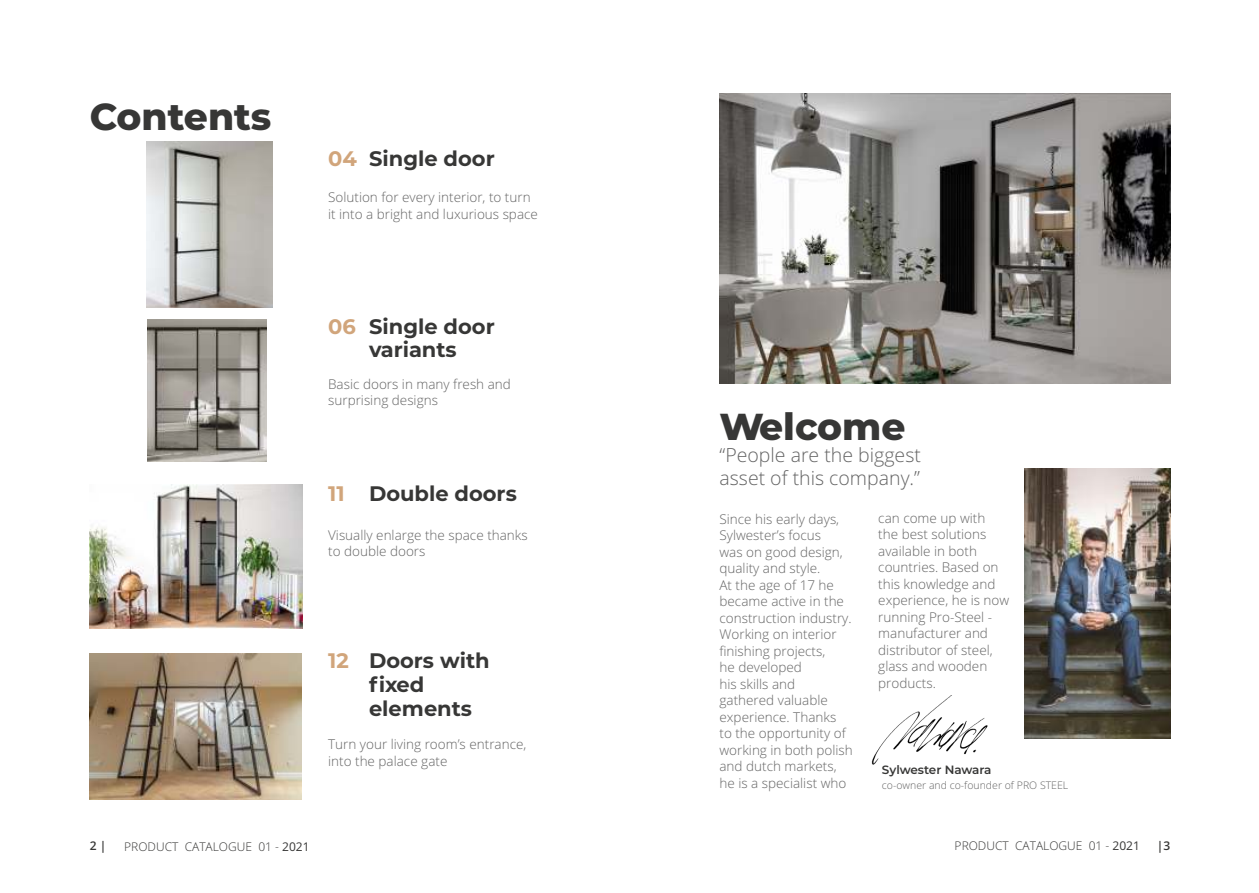
<style>
.page{position:relative;width:1259px;height:893px;background:#fff}
.page>*{position:absolute;margin:0;border:0;box-sizing:border-box;transform-origin:0 0}
.t1{font:800 37.5px "Montserrat";color:#373736}
.t2{font:700 21px/24px "Montserrat";color:#373736}
.t3{font:700 21px "Montserrat";color:#d1a57b}
.t4{font:300 19.5px/22.5px "Open Sans";color:#646464}
.t5{font:300 13.5px/16.5px "Open Sans";color:#646464}
.t6{font:300 12px "Open Sans";color:#373736}
.t7{font:600 12px "Montserrat";color:#373736}
.t8{font:600 12px "Open Sans";color:#373736}
.t9{font:300 10.5px "Open Sans";color:#646464}
.s1{font-weight:400}
</style>
<div class="page">
<img style="left:719px;top:94px;width:451px;height:289px">
<img style="left:146px;top:142px;width:126px;height:166px">
<img style="left:1024px;top:469px;width:146px;height:270px">
<img style="left:147px;top:319px;width:120px;height:143px">
<img style="left:90px;top:485px;width:213px;height:143px">
<img style="left:90px;top:653px;width:211px;height:146px">
<img style="left:871px;top:696px;width:117px;height:69px">
<h1 class="t1" style="left:90px;top:94px;width:183px">Contents</h1>
<h2 class="t2" style="left:369px;top:147px;width:127px">Single door</h2>
<p class="t5" style="left:328px;top:190px;width:211px">Solution for every interior, to turn it into a bright and luxurious space</p>
<h2 class="t3" style="left:328px;top:146px;width:30px">04</h2>
<h2 class="t2" style="left:369px;top:315px;width:127px;line-height:22.5px">Single door variants</h2>
<p class="t5" style="left:328px;top:377px;width:184px">Basic doors in many fresh and surprising designs</p>
<h2 class="t3" style="left:328px;top:314px;width:29px">06</h2>
<h2 class="t2" style="left:369px;top:482px;width:149px">Double doors</h2>
<p class="t5" style="left:328px;top:528px;width:201px">Visually enlarge the space thanks to double doors</p>
<h2 class="t3" style="left:328px;top:481px;width:18px">11</h2>
<h2 class="t2" style="left:369px;top:649px;width:122px">Doors with fixed elements</h2>
<p class="t5" style="left:328px;top:737px;width:200px">Turn your living room’s entrance, into the palace gate</p>
<h2 class="t3" style="left:328px;top:648px;width:22px">12</h2>
<h1 class="t1" style="left:719px;top:404px;width:188px">Welcome</h1>
<h3 class="t4" style="left:719px;top:446px;width:203px">“People are the biggest asset of this company.”</h3>
<p class="t5" style="left:719px;top:512px;width:135px">Since his early days,<br>Sylwester’s focus<br>was on good design, quality and style.<br>At the age of 17 he became active in the construction industry.<br>Working on interior finishing projects,<br>he developed<br>his skills and gathered valuable experience. Thanks<br>to the opportunity of working in both polish and dutch markets, he is a specialist who</p>
<p class="t5" style="left:878px;top:511px;width:132px">can come up with<br>the best solutions available in both countries. Based on this knowledge and experience, he is now running Pro-Steel - manufacturer and distributor of steel, glass and wooden products.</p>
<p class="t7" style="left:882px;top:762px;width:111px">Sylwester Nawara</p>
<p class="t9" style="left:882px;top:781px;width:188px">co-owner and co-founder of PRO STEEL</p>
<p class="t8" style="left:90px;top:841px;width:18px">2 |</p>
<p class="t6" style="left:124px;top:842px;width:187px">PRODUCT CATALOGUE 01 - <span class="s1">2021</span></p>
<p class="t6" style="left:954px;top:841px;width:187px">PRODUCT CATALOGUE 01 - <span class="s1">2021</span></p>
<p class="t8" style="left:1157px;top:841px;width:15px">|3</p>
</div>
